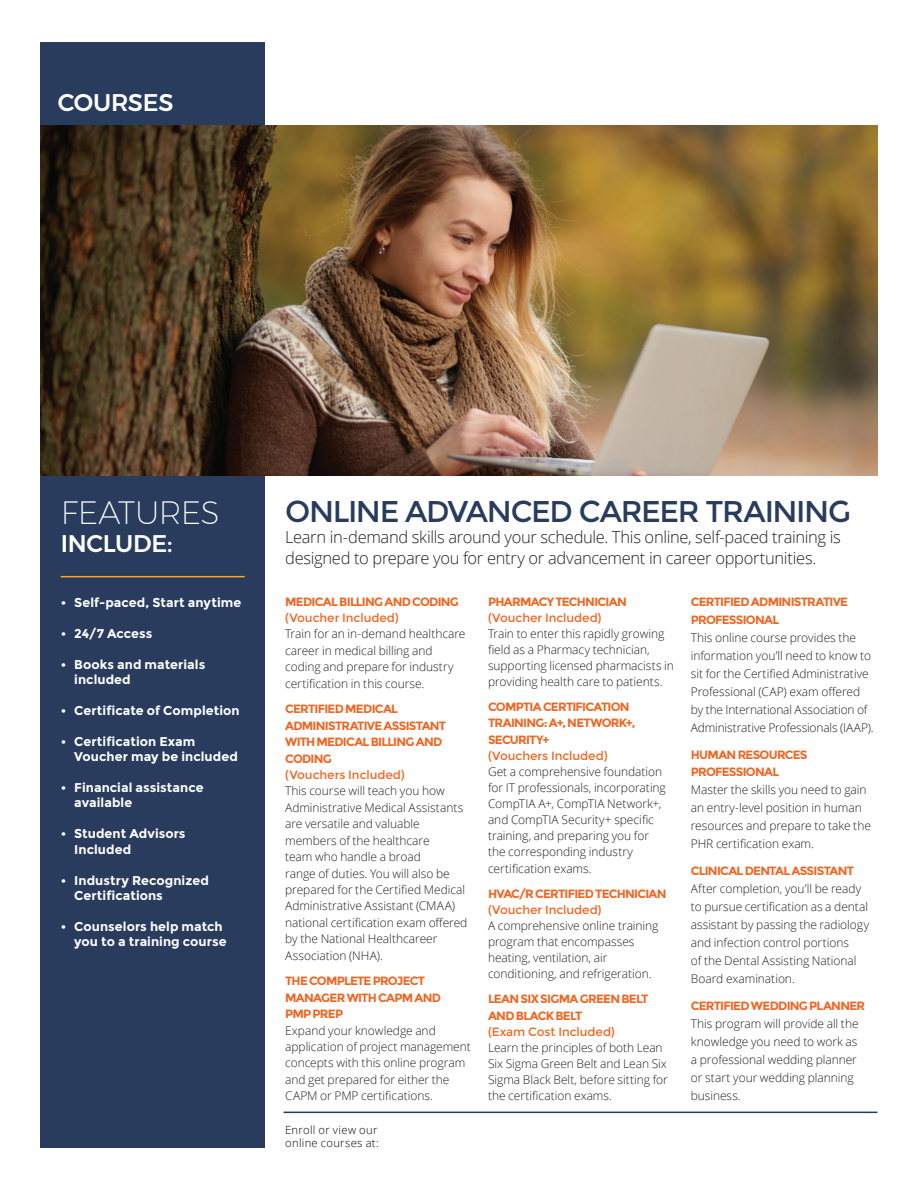
<style>
.page{position:relative;width:918px;height:1188px;background:#fff}
.page>*{position:absolute;margin:0;border:0;box-sizing:border-box;transform-origin:0 0}
.Features_-_Heading{font:200 31.5px "Montserrat";letter-spacing:-.015em;color:#fff}
.t1{font:30px "Montserrat";letter-spacing:-.045em;color:#293c5e}
.Features_-_Subheadin{font:500 24px "Montserrat";letter-spacing:-.01em;color:#fff}
.Season_Programs_-_Su{font:500 24px "Montserrat";letter-spacing:-.01em;color:#fff}
.t2{font:300 16.5px/21px "Open Sans";letter-spacing:-.02em;color:#231f20}
.Bulleted_List{font:700 12.75px/15.3px "Montserrat";letter-spacing:.005em;color:#fff}
.Course_Descriptions{font:300 12px/16.5px "Open Sans";letter-spacing:-.005em;color:#231f20}
.Course_Heading{font:700 12px/16.5px "Montserrat";letter-spacing:-.06em;color:#ef6622}
.Course_Note{font:12px "Montserrat";letter-spacing:-.005em;color:#ef6622}
.t3{font:300 11.25px/13.5px "Open Sans";letter-spacing:.03em;color:#040503}
</style>
<div class="page">
<div style="left:40px;top:42px;width:225px;height:1106px;background:#293c5e"></div>
<hr style="left:284px;top:1112px;width:593px;height:1px;background:#293c5e">
<hr style="left:61px;top:576px;width:184px;height:1px;background:#faa72a">
<img style="left:40px;top:125px;width:838px;height:350px">
<p class="Season_Programs_-_Su" style="left:58px;top:84px;width:117px">COURSES</p>
<p class="Features_-_Heading" style="left:61px;top:489px;width:160px">FEATURES</p>
<p class="Features_-_Subheadin" style="left:61px;top:524px;width:113px">INCLUDE:</p>
<p class="Bulleted_List" style="left:61px;top:594px;width:182px">• Self-paced, Start anytime</p>
<p class="Bulleted_List" style="left:61px;top:625px;width:93px">• 24/7 Access</p>
<p class="Bulleted_List" style="left:74px;top:656px;width:133px;text-indent:-14px">• Books and materials included</p>
<p class="Bulleted_List" style="left:61px;top:703px;width:180px">• Certificate of Completion</p>
<p class="Bulleted_List" style="left:74px;top:734px;width:165px;text-indent:-14px">• Certification Exam<br>Voucher may be included</p>
<p class="Bulleted_List" style="left:74px;top:780px;width:131px;text-indent:-14px">• Financial assistance available</p>
<p class="Bulleted_List" style="left:74px;top:826px;width:113px;text-indent:-14px">• Student Advisors<br>Included</p>
<p class="Bulleted_List" style="left:74px;top:872px;width:136px;text-indent:-14px">• Industry Recognized<br>Certifications</p>
<p class="Bulleted_List" style="left:61px;top:919px;width:167px;text-align:right">• Counselors help match you to a training course</p>
<p class="t1" style="left:285px;top:494px;width:567px">ONLINE ADVANCED CAREER TRAINING</p>
<p class="t2" style="left:285px;top:526px;width:557px">Learn in-demand skills around your schedule. This online, self-paced training is designed to prepare you for entry or advancement in career opportunities.</p>
<p class="Course_Heading" style="left:285px;top:593px;width:175px">MEDICAL BILLING AND CODING</p>
<p class="Course_Note" style="left:285px;top:611px;width:115px">(Voucher Included)</p>
<p class="Course_Descriptions" style="left:285px;top:626px;width:182px">Train for an in-demand healthcare career in medical billing and coding and prepare for industry certification in this course.</p>
<p class="Course_Heading" style="left:285px;top:701px;width:162px">CERTIFIED MEDICAL<br>ADMINISTRATIVE ASSISTANT<br>WITH MEDICAL BILLING AND<br>CODING</p>
<p class="Course_Note" style="left:285px;top:768px;width:121px">(Vouchers Included)</p>
<p class="Course_Descriptions" style="left:285px;top:782px;width:184px">This course will teach you how<br>Administrative Medical Assistants are versatile and valuable members of the healthcare<br>team who handle a broad<br>range of duties. You will also be prepared for the Certified Medical<br>Administrative Assistant (CMAA) national certification exam offered by the National Healthcareer<br>Association (NHA).</p>
<p class="Course_Heading" style="left:285px;top:973px;width:157px">THE COMPLETE PROJECT<br>MANAGER WITH CAPM AND<br>PMP PREP</p>
<p class="Course_Descriptions" style="left:285px;top:1022px;width:187px">Expand your knowledge and application of project management concepts with this online program and get prepared for either the<br>CAPM or PMP certifications.</p>
<p class="t3" style="left:285px;top:1123px;width:95px">Enroll or view our online courses at:</p>
<p class="Course_Heading" style="left:488px;top:593px;width:140px">PHARMACY TECHNICIAN</p>
<p class="Course_Note" style="left:488px;top:611px;width:115px">(Voucher Included)</p>
<p class="Course_Descriptions" style="left:488px;top:625px;width:187px">Train to enter this rapidly growing field as a Pharmacy technician, supporting licensed pharmacists in providing health care to patients.</p>
<p class="Course_Heading" style="left:488px;top:699px;width:149px">COMPTIA CERTIFICATION<br>TRAINING: A+, NETWORK+,<br>SECURITY+</p>
<p class="Course_Note" style="left:488px;top:749px;width:121px">(Vouchers Included)</p>
<p class="Course_Descriptions" style="left:488px;top:763px;width:179px">Get a comprehensive foundation for IT professionals, incorporating<br>CompTIA A+, CompTIA Network+, and CompTIA Security+ specific training, and preparing you for the corresponding industry certification exams.</p>
<p class="Course_Heading" style="left:488px;top:885px;width:180px">HVAC/R CERTIFIED TECHNICIAN</p>
<p class="Course_Note" style="left:488px;top:903px;width:115px">(Voucher Included)</p>
<p class="Course_Descriptions" style="left:488px;top:917px;width:172px">A comprehensive online training program that encompasses heating, ventilation, air conditioning, and refrigeration.</p>
<p class="Course_Heading" style="left:488px;top:991px;width:162px">LEAN SIX SIGMA GREEN BELT<br>AND BLACK BELT</p>
<p class="Course_Note" style="left:488px;top:1025px;width:128px">(Exam Cost Included)</p>
<p class="Course_Descriptions" style="left:488px;top:1039px;width:181px">Learn the principles of both Lean<br>Six Sigma Green Belt and Lean Six<br>Sigma Black Belt, before sitting for the certification exams.</p>
<p class="Course_Heading" style="left:691px;top:592px;width:159px;line-height:18px">CERTIFIED ADMINISTRATIVE<br>PROFESSIONAL</p>
<p class="Course_Descriptions" style="left:691px;top:628px;width:184px;line-height:18px">This online course provides the information you’ll need to know to sit for the Certified Administrative Professional (CAP) exam offered by the International Association of Administrative Professionals (IAAP).</p>
<p class="Course_Heading" style="left:691px;top:745px;width:118px;line-height:18px">HUMAN RESOURCES<br>PROFESSIONAL</p>
<p class="Course_Descriptions" style="left:691px;top:781px;width:182px;line-height:18px">Master the skills you need to gain an entry-level position in human resources and prepare to take the<br>PHR certification exam.</p>
<p class="Course_Heading" style="left:691px;top:863px;width:165px">CLINICAL DENTAL ASSISTANT</p>
<p class="Course_Descriptions" style="left:691px;top:880px;width:180px;line-height:18px">After completion, you’ll be ready to pursue certification as a dental assistant by passing the radiology and infection control portions<br>of the Dental Assisting National<br>Board examination.</p>
<p class="Course_Heading" style="left:691px;top:998px;width:176px">CERTIFIED WEDDING PLANNER</p>
<p class="Course_Descriptions" style="left:691px;top:1015px;width:169px;line-height:18px">This program will provide all the knowledge you need to work as a professional wedding planner or start your wedding planning business.</p>
</div>
